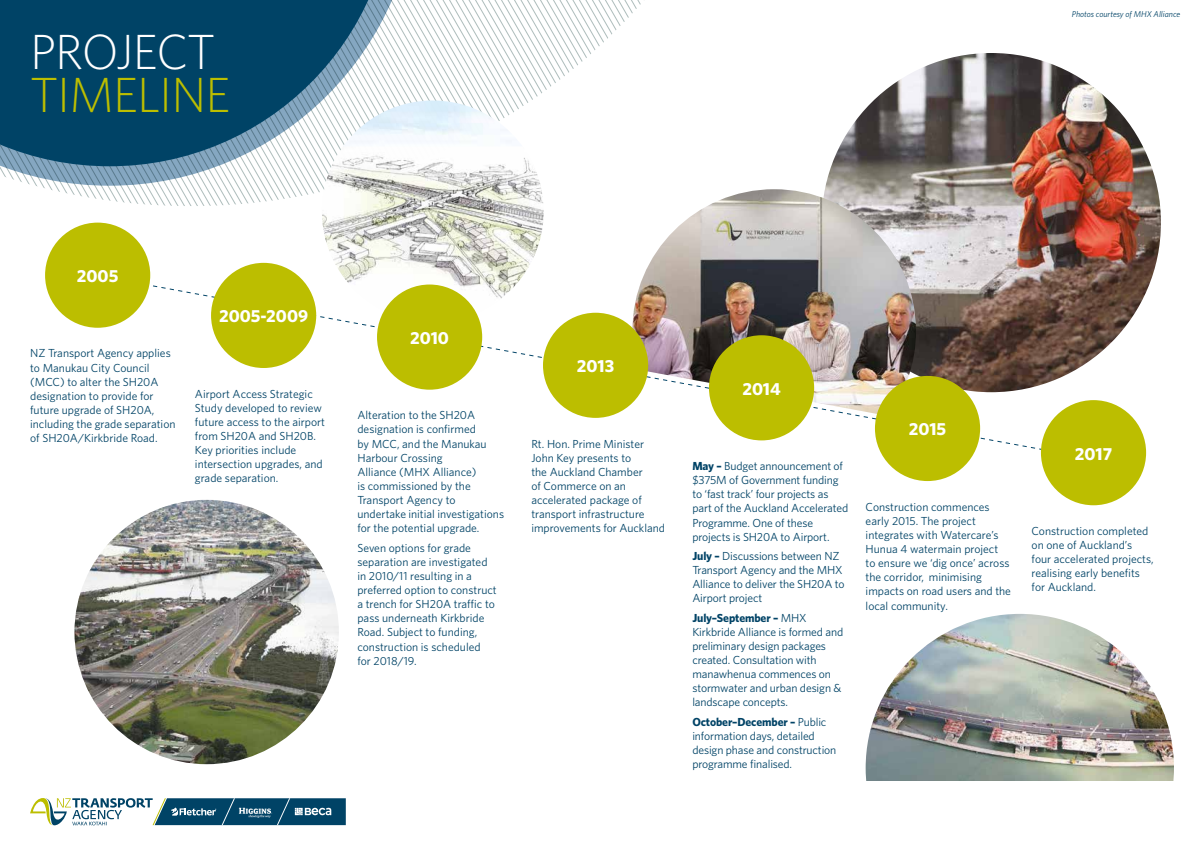
<style>
.page{position:relative;width:1191px;height:842px;background:#fff}
.page>*{position:absolute;margin:0;border:0;box-sizing:border-box;transform-origin:0 0}
.t1{font:300 49.5px "Whitney";letter-spacing:-.02em;color:#bcbe00}
.t2{font:300 49.5px "Whitney";letter-spacing:-.03em;color:#fff}
.t3{font:700 17.5px "Whitney";color:#fff}
.t4{font:11.7px/14.1px "Whitney";color:#004366}
.t5{font:italic 8.5px "Whitney";color:#004366}
.s1{font-weight:700}
</style>
<div class="page">
<svg style="left:601px;top:0;width:40px;height:43px"></svg>
<svg style="left:0;top:0;width:417px;height:186px"></svg>
<img style="left:865px;top:614px;width:309px;height:167px">
<img style="left:821px;top:53px;width:340px;height:339px;border-radius:170px">
<img style="left:643px;top:189px;width:273px;height:87px">
<img style="left:74px;top:500px;width:265px;height:264px;border-radius:132px">
<img style="left:322px;top:100px;width:221px;height:176px">
<svg style="left:105px;top:276px;width:989px;height:184px"></svg>
<svg style="left:0;top:0;width:394px;height:166px;background:#336885"></svg>
<svg style="left:30px;top:798px;width:316px;height:28px"></svg>
<div style="left:45px;top:223px;width:105px;height:105px;background:#bcbe00;border-radius:50%"></div>
<div style="left:211px;top:263px;width:105px;height:105px;background:#bcbe00;border-radius:50%"></div>
<div style="left:377px;top:284px;width:105px;height:106px;background:#bcbe00;border-radius:50%"></div>
<div style="left:543px;top:313px;width:105px;height:105px;background:#bcbe00;border-radius:50%"></div>
<div style="left:709px;top:335px;width:105px;height:105px;background:#bcbe00;border-radius:50%"></div>
<div style="left:875px;top:376px;width:105px;height:105px;background:#bcbe00;border-radius:50%"></div>
<div style="left:1041px;top:400px;width:105px;height:105px;background:#bcbe00;border-radius:50%"></div>
<h1 class="t2" style="left:30px;top:19px;width:187px">PROJECT</h1>
<h1 class="t1" style="left:30px;top:62px;width:202px">TIMELINE</h1>
<p class="t5" style="left:1071px;top:8px;width:110px">Photos courtesy of MHX Alliance</p>
<h2 class="t3" style="left:77px;top:264px;width:43px">2005</h2>
<p class="t4" style="left:30px;top:346px;width:147px">NZ Transport Agency applies to Manukau City Council (MCC) to alter the SH20A designation to provide for future upgrade of SH20A, including the grade separation of SH20A/Kirkbride Road.</p>
<h2 class="t3" style="left:219px;top:305px;width:91px">2005-2009</h2>
<p class="t4" style="left:195px;top:386px;width:132px">Airport Access Strategic<br>Study developed to review future access to the airport from SH20A and SH20B.<br>Key priorities include intersection upgrades, and grade separation.</p>
<h2 class="t3" style="left:410px;top:326px;width:40px">2010</h2>
<p class="t4" style="left:357px;top:408px;width:148px">Alteration to the SH20A designation is confirmed<br>by MCC, and the Manukau<br>Harbour Crossing<br>Alliance (MHX Alliance)<br>is commissioned by the<br>Transport Agency to undertake initial investigations for the potential upgrade.</p>
<p class="t4" style="left:357px;top:540px;width:141px">Seven options for grade separation are investigated in 2010/11 resulting in a preferred option to construct a trench for SH20A traffic to pass underneath Kirkbride<br>Road. Subject to funding, construction is scheduled for 2018/19.</p>
<h2 class="t3" style="left:577px;top:354px;width:39px">2013</h2>
<p class="t4" style="left:531px;top:436px;width:135px">Rt. Hon. Prime Minister<br>John Key presents to<br>the Auckland Chamber<br>of Commerce on an accelerated package of transport infrastructure improvements for Auckland</p>
<h2 class="t3" style="left:742px;top:377px;width:40px">2014</h2>
<p class="t4" style="left:692px;top:459px;width:157px"><span class="s1">May –</span> Budget announcement of $375M of Government funding to ‘fast track’ four projects as part of the Auckland Accelerated<br>Programme. One of these projects is SH20A to Airport.</p>
<p class="t4" style="left:692px;top:548px;width:154px"><span class="s1">July –</span> Discussions between NZ<br>Transport Agency and the MHX<br>Alliance to deliver the SH20A to<br>Airport project</p>
<p class="t4" style="left:692px;top:610px;width:152px"><span class="s1">July–September –</span> MHX<br>Kirkbride Alliance is formed and preliminary design packages created. Consultation with manawhenua commences on stormwater and urban design &amp; landscape concepts.</p>
<p class="t4" style="left:692px;top:714px;width:145px"><span class="s1">October–December –</span> Public information days, detailed design phase and construction programme finalised.</p>
<h2 class="t3" style="left:908px;top:418px;width:39px">2015</h2>
<p class="t4" style="left:865px;top:499px;width:147px">Construction commences early 2015. The project integrates with Watercare’s<br>Hunua 4 watermain project to ensure we ‘dig once’ across the corridor, minimising impacts on road users and the local community.</p>
<h2 class="t3" style="left:1075px;top:442px;width:39px">2017</h2>
<p class="t4" style="left:1031px;top:523px;width:124px">Construction completed on one of Auckland’s four accelerated projects, realising early benefits for Auckland.</p>
</div>
